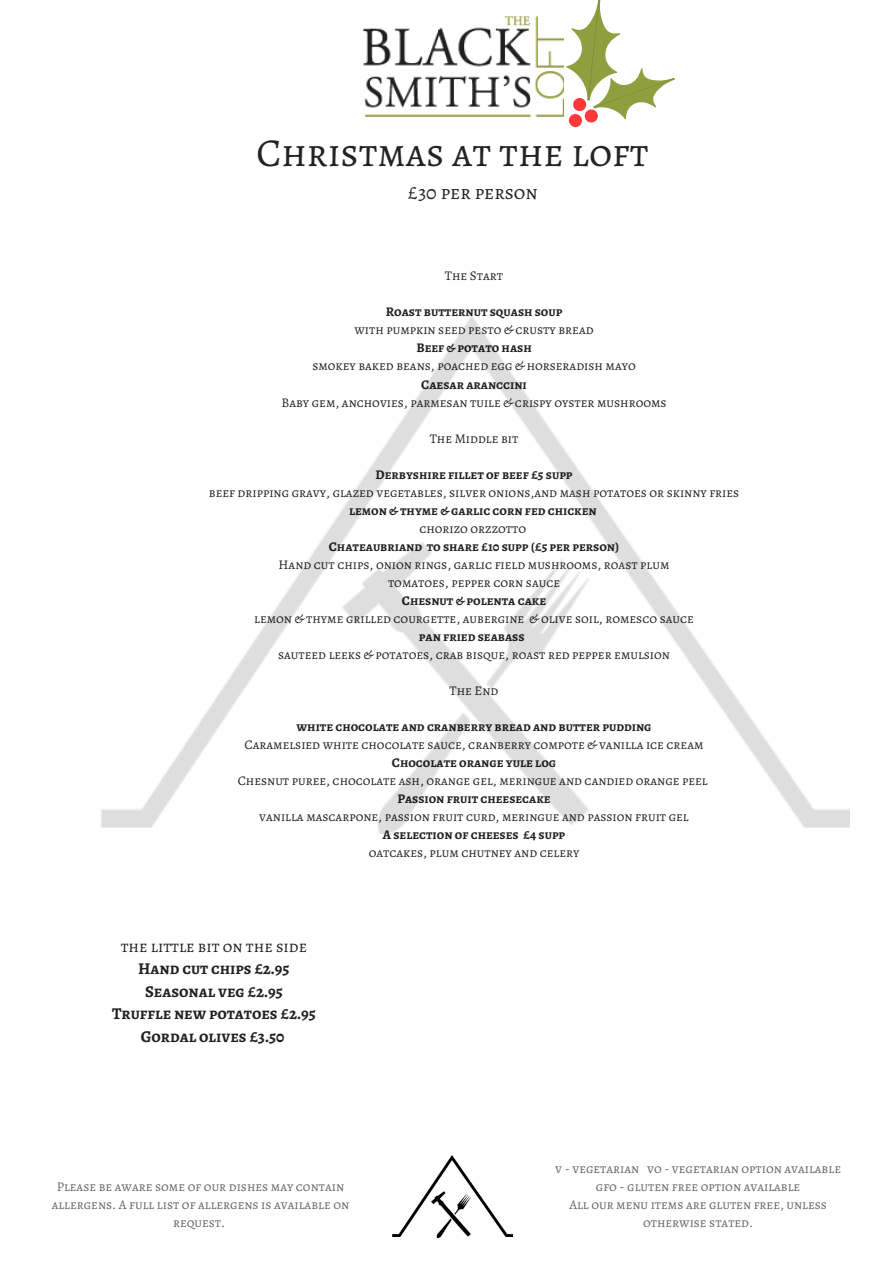
<style>
.page{position:relative;width:893px;height:1263px;background:#fff}
.page>*{position:absolute;margin:0;border:0;box-sizing:border-box;transform-origin:0 0}
.t1{font:39.75px "Alegreya SC";color:#222}
.t2{font:19.8px "Alegreya SC";color:#222}
.t3{font:700 16.5px/22.5px "Alegreya SC";color:#222;text-align:center}
.t4{font:16.5px "Alegreya SC";color:#222}
.t5{font:13.2px/18px "Alegreya SC";color:#222;text-align:center}
.t6{font:700 13.2px "Alegreya SC";color:#222}
.t7{font:13.2px/18px "Alegreya SC";color:#666;text-align:center}
</style>
<div class="page">
<img style="left:363px;top:16px;width:179px;height:101px">
<img style="left:393px;top:1155px;width:119px;height:82px">
<img style="left:101px;top:316px;width:748px;height:517px">
<svg style="left:542px;top:0;width:133px;height:128px"></svg>
<h1 class="t1" style="left:257px;top:125px;width:394px">Christmas at the loft</h1>
<h2 class="t2" style="left:408px;top:179px;width:132px">£30 per person</h2>
<p class="t5" style="left:445px;top:267px;width:60px">The Start</p>
<p class="t6" style="left:386px;top:303px;width:178px">Roast butternut squash soup</p>
<p class="t5" style="left:354px;top:321px;width:241px">with pumpkin seed pesto &amp; crusty bread</p>
<p class="t6" style="left:416px;top:339px;width:117px">Beef &amp; potato hash</p>
<p class="t5" style="left:312px;top:357px;width:325px">smokey baked beans, poached egg &amp; horseradish mayo</p>
<p class="t6" style="left:421px;top:375px;width:107px">Caesar aranccini</p>
<p class="t5" style="left:281px;top:393px;width:387px">Baby gem, anchovies, parmesan tuile &amp; crispy oyster mushrooms</p>
<p class="t5" style="left:430px;top:429px;width:90px">The Middle bit</p>
<p class="t6" style="left:376px;top:465px;width:199px">Derbyshire fillet of beef £5 supp</p>
<p class="t5" style="left:209px;top:483px;width:532px">beef dripping gravy, glazed vegetables, silver onions,and mash potatoes or skinny fries</p>
<p class="t6" style="left:349px;top:501px;width:249px">lemon &amp; thyme &amp; garlic corn fed chicken</p>
<p class="t5" style="left:419px;top:519px;width:108px">chorizo orzzotto</p>
<p class="t6" style="left:329px;top:537px;width:292px">Chateaubriand to share £10 supp (£5 per person)</p>
<p class="t5" style="left:279px;top:555px;width:392px">Hand cut chips, onion rings, garlic field mushrooms, roast plum tomatoes, pepper corn sauce</p>
<p class="t6" style="left:402px;top:591px;width:146px">Chesnut &amp; polenta cake</p>
<p class="t5" style="left:254px;top:609px;width:441px">lemon &amp; thyme grilled courgette, aubergine &amp; olive soil, romesco sauce</p>
<p class="t6" style="left:419px;top:627px;width:107px">pan fried seabass</p>
<p class="t5" style="left:278px;top:645px;width:393px">sauteed leeks &amp; potatoes, crab bisque, roast red pepper emulsion</p>
<p class="t5" style="left:450px;top:681px;width:50px">The End</p>
<p class="t6" style="left:296px;top:717px;width:357px">white chocolate and cranberry bread and butter pudding</p>
<p class="t5" style="left:245px;top:735px;width:460px">Caramelsied white chocolate sauce, cranberry compote &amp; vanilla ice cream</p>
<p class="t6" style="left:392px;top:753px;width:166px">Chocolate orange yule log</p>
<p class="t5" style="left:238px;top:771px;width:472px">Chesnut puree, chocolate ash, orange gel, meringue and candied orange peel</p>
<p class="t6" style="left:397px;top:789px;width:155px">Passion fruit cheesecake</p>
<p class="t5" style="left:259px;top:807px;width:431px">vanilla mascarpone, passion fruit curd, meringue and passion fruit gel</p>
<p class="t6" style="left:383px;top:825px;width:184px">A selection of cheeses £4 supp</p>
<p class="t5" style="left:369px;top:843px;width:212px">oatcakes, plum chutney and celery</p>
<p class="t4" style="left:121px;top:935px;width:188px">the little bit on the side</p>
<p class="t3" style="left:112px;top:957px;width:205px">Hand cut chips £2.95<br>Seasonal veg £2.95<br>Truffle new potatoes £2.95<br>Gordal olives £3.50</p>
<p class="t7" style="left:52px;top:1178px;width:299px">Please be aware some of our dishes may contain allergens. A full list of allergens is available on request.</p>
<p class="t7" style="left:555px;top:1160px;width:287px">v - vegetarian vo - vegetarian option available gfo - gluten free option available<br>All our menu items are gluten free, unless otherwise stated.</p>
</div>
